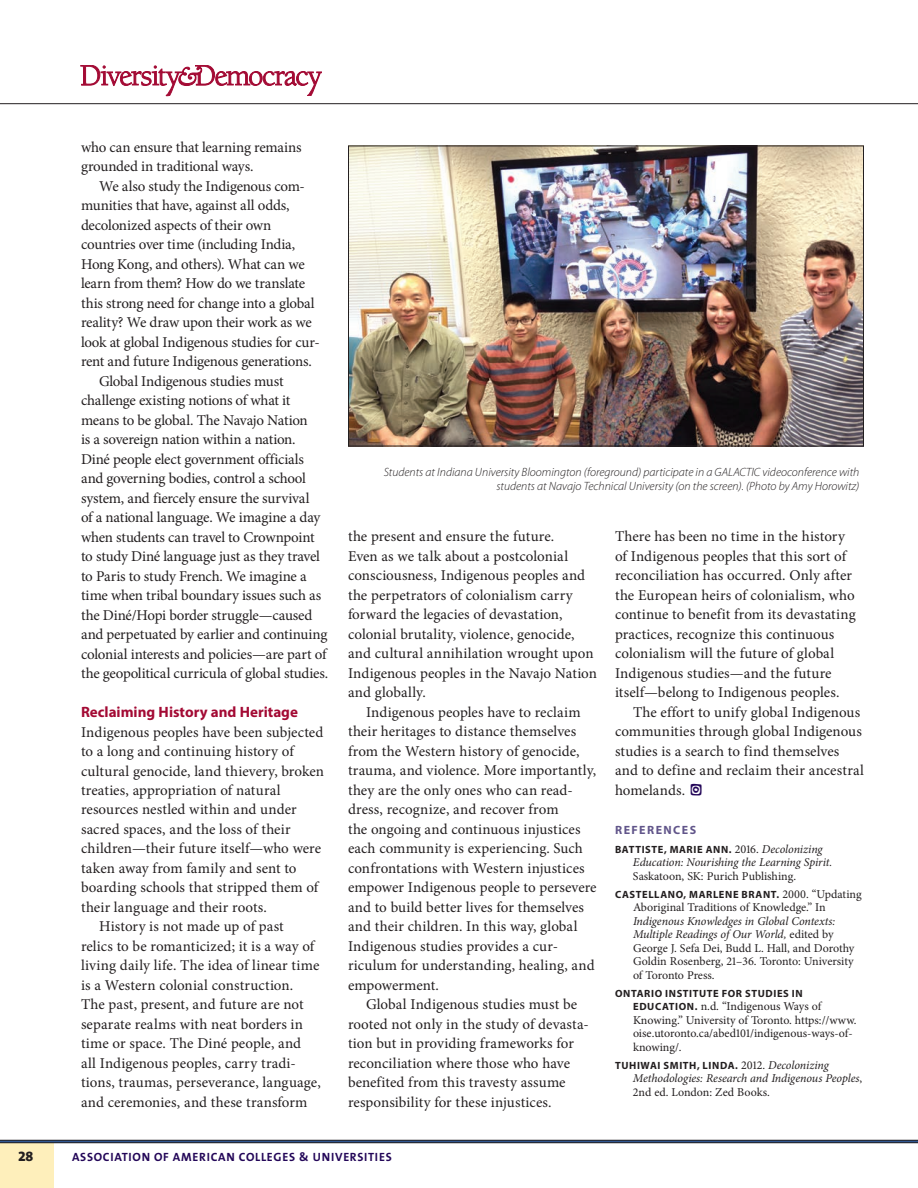
<style>
.page{position:relative;width:918px;height:1188px;background:#fff}
.page>*{position:absolute;margin:0;border:0;box-sizing:border-box;transform-origin:0 0}
.Article_Text{font:15px/19.5px "Minion Pro";color:#231f20}
.Article_Text_1st_Par{font:15px/19.5px "Minion Pro";letter-spacing:.005em;color:#231f20}
.Article_Subhead_1__r{font:700 15px "Myriad Pro";color:#a30a34}
.t1{font:800 14.25px "The Sans B8";color:#231f20}
.Reference_Text__nest{font:12px/13.5px "Minion Pro";letter-spacing:-.005em;color:#231f20}
.Photo_Caption{font:italic 300 12px/13.5px "Myriad Pro";color:#231f20;text-align:right}
.Reference_Text__nest-2{font:italic 12px/13.5px "Minion Pro";letter-spacing:-.01em;color:#231f20}
.t2{font:700 12px "The Sans B7";letter-spacing:.06em;color:#230658}
.Reference_Subhead{font:700 12px "Myriad Pro";letter-spacing:.12em;color:#61558a}
.Reference_Text__nest-3{font:700 10.5px "Myriad Pro";letter-spacing:.055em;color:#231f20}
.s1{font-family:"Minion Pro";font-weight:400;font-size:12px}
.s2{font-family:"Minion Pro";font-weight:400;font-style:italic;font-size:12px}
.s3{font-style:normal}
.s4{font-style:italic}
.s5{font-family:"Myriad Pro";font-weight:700;font-size:10.5px}
</style>
<div class="page">
<div style="left:0;top:1142px;width:54px;height:46px;background:#feefbb"></div>
<img style="left:350px;top:148px;width:512px;height:296px">
<div style="left:348px;top:146px;width:516px;height:300px;border:1px solid #231f20"></div>
<hr style="left:0;top:1140px;width:918px;height:3px;background:#305691">
<hr style="left:0;top:1140px;width:918px;height:1px;background:#231f20">
<hr style="left:0;top:1142px;width:918px;height:1px;background:#231f20">
<hr style="left:0;top:103px;width:918px;height:1px;background:#231f20">
<svg style="left:81px;top:65px;width:241px;height:31px"></svg>
<p class="Article_Text" style="left:81px;top:137px;width:222px">who can ensure that learning remains grounded in traditional ways.</p>
<p class="Article_Text" style="left:81px;top:176px;width:240px;text-indent:18px">We also study the Indigenous com&shy;munities that have, against all odds, decolonized aspects of their own countries over time (including India, Hong Kong, and others). What can we learn from them? How do we translate this strong need for change into a global reality? We draw upon their work as we look at global Indigenous studies for cur&shy;rent and future Indigenous generations.</p>
<p class="Article_Text" style="left:81px;top:371px;width:249px;text-indent:18px">Global Indigenous studies must challenge existing notions of what it means to be global. The Navajo Nation<br>is a sovereign nation within a nation.<br>Diné people elect government officials and governing bodies, control a school system, and fiercely ensure the survival<br>of a national language. We imagine a day when students can travel to Crownpoint to study Diné language just as they travel to Paris to study French. We imagine a time when tribal boundary issues such as the Diné/Hopi border struggle—caused and perpetuated by earlier and continuing colonial interests and policies—are part of the geopolitical curricula of global studies.</p>
<p class="Article_Subhead_1__r" style="left:81px;top:702px;width:218px">Reclaiming History and Heritage</p>
<p class="Article_Text_1st_Par" style="left:81px;top:722px;width:245px">Indigenous peoples have been subjected to a long and continuing history of cultural genocide, land thievery, broken treaties, appropriation of natural resources nestled within and under sacred spaces, and the loss of their children—their future itself—who were taken away from family and sent to boarding schools that stripped them of their language and their roots.</p>
<p class="Article_Text" style="left:81px;top:917px;width:241px;text-indent:18px">History is not made up of past<br>relics to be romanticized; it is a way of living daily life. The idea of linear time is a Western colonial construction.<br>The past, present, and future are not separate realms with neat borders in time or space. The Diné people, and<br>all Indigenous peoples, carry tradi&shy;tions, traumas, perseverance, language, and ceremonies, and these transform</p>
<p class="Photo_Caption" style="left:384px;top:465px;width:477px">Students at Indiana University Bloomington (foreground) participate in a GALACTIC videoconference with students at Navajo Technical University (on the screen). (Photo by Amy Horowitz)</p>
<p class="Article_Text" style="left:348px;top:527px;width:251px">the present and ensure the future.<br>Even as we talk about a postcolonial consciousness, Indigenous peoples and the perpetrators of colonialism carry forward the legacies of devastation, colonial brutality, violence, genocide, and cultural annihilation wrought upon Indigenous peoples in the Navajo Nation and globally.</p>
<p class="Article_Text" style="left:348px;top:703px;width:250px;text-indent:18px">Indigenous peoples have to reclaim their heritages to distance themselves from the Western history of genocide, trauma, and violence. More importantly, they are the only ones who can read&shy;dress, recognize, and recover from<br>the ongoing and continuous injustices each community is experiencing. Such confrontations with Western injustices empower Indigenous people to persevere and to build better lives for themselves and their children. In this way, global Indigenous studies provides a cur&shy;riculum for understanding, healing, and empowerment.</p>
<p class="Article_Text" style="left:348px;top:995px;width:242px;text-indent:18px">Global Indigenous studies must be rooted not only in the study of devasta&shy;tion but in providing frameworks for reconciliation where those who have benefited from this travesty assume responsibility for these injustices.</p>
<p class="Article_Text" style="left:615px;top:527px;width:242px">There has been no time in the history of Indigenous peoples that this sort of reconciliation has occurred. Only after the European heirs of colonialism, who continue to benefit from its devastating practices, recognize this continuous colonialism will the future of global Indigenous studies—and the future itself—belong to Indigenous peoples.</p>
<p class="Article_Text" style="left:615px;top:703px;width:251px;text-indent:18px">The effort to unify global Indigenous communities through global Indigenous studies is a search to find themselves and to define and reclaim their ancestral homelands.</p>
<p class="Reference_Subhead" style="left:615px;top:822px;width:83px">REFERENCES</p>
<p class="Reference_Text__nest-3" style="left:615px;top:843px;width:209px">BATTISTE, MARIE ANN. <span class="s1">2016.</span> <span class="s2">Decolonizing</span></p>
<p class="Reference_Text__nest-2" style="left:633px;top:856px;width:201px">Education: Nourishing the Learning Spirit.<br><span class="s3">Saskatoon, SK: Purich Publishing.</span></p>
<p class="Reference_Text__nest-3" style="left:615px;top:888px;width:248px">CASTELLANO, MARLENE BRANT. <span class="s1">2000. “Updating</span></p>
<p class="Reference_Text__nest" style="left:633px;top:901px;width:223px">Aboriginal Traditions of Knowledge.” In <span class="s4">Indigenous Knowledges in Global Contexts:<br>Multiple Readings of Our World,</span> edited by George J. Sefa Dei, Budd L. Hall, and Dorothy Goldin Rosenberg, 21–36. Toronto: University of Toronto Press.</p>
<p class="Reference_Text__nest-3" style="left:615px;top:987px;width:189px">ONTARIO INSTITUTE FOR STUDIES IN</p>
<p class="Reference_Text__nest" style="left:633px;top:1000px;width:225px"><span class="s5">EDUCATION.</span> n.d. “Indigenous Ways of Knowing.” University of Toronto. https://www. oise.utoronto.ca/abed101/indigenous-ways-of&shy;knowing/.</p>
<p class="Reference_Text__nest-3" style="left:615px;top:1059px;width:215px">TUHIWAI SMITH, LINDA. <span class="s1">2012.</span> <span class="s2">Decolonizing</span></p>
<p class="Reference_Text__nest-2" style="left:633px;top:1072px;width:231px">Methodologies: Research and Indigenous Peoples<span class="s3">,<br>2nd ed. London: Zed Books.</span></p>
<p class="t1" style="left:18px;top:1149px;width:17px">28</p>
<p class="t2" style="left:72px;top:1150px;width:321px">ASSOCIATION OF AMERICAN COLLEGES &amp; UNIVERSITIES</p>
</div>
